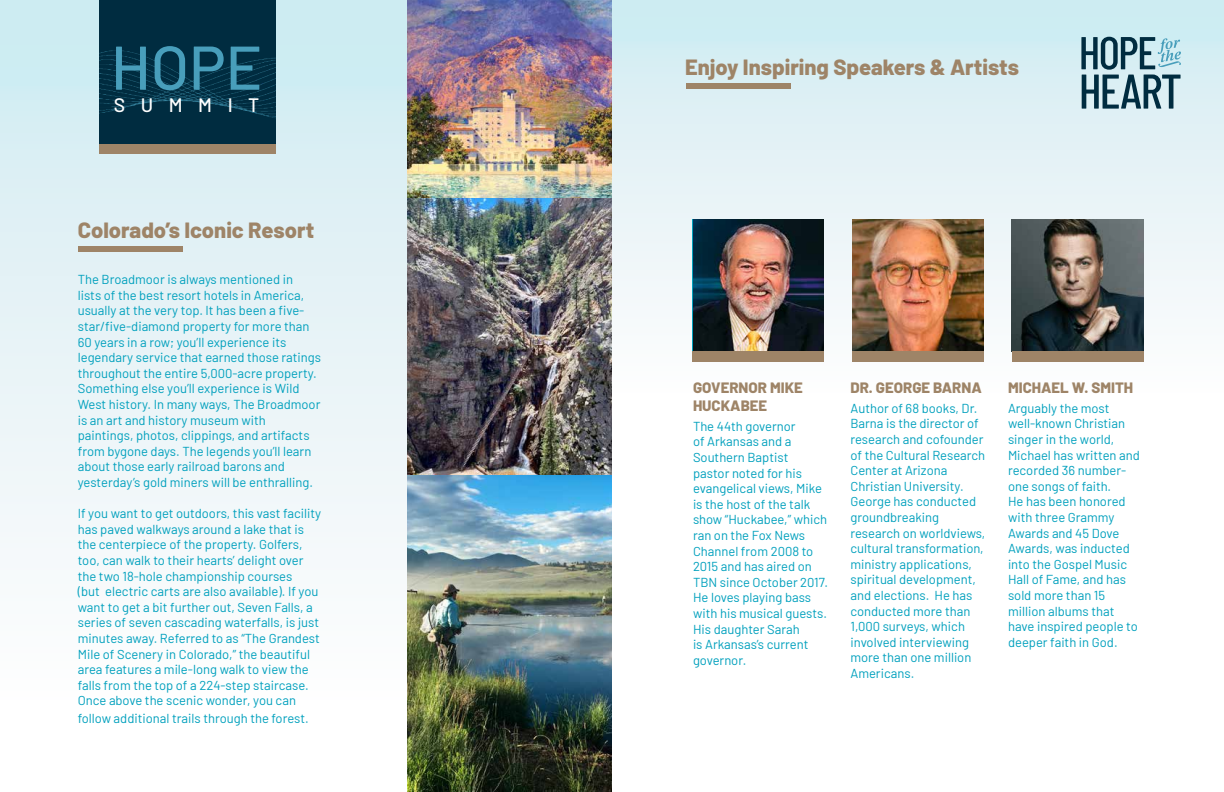
<style>
.page{position:relative;width:1224px;height:792px;background:#fff}
.page>*{position:absolute;margin:0;border:0;box-sizing:border-box;transform-origin:0 0}
.t1{font:500 61.6px "Barlow";color:#489ebb}
.t2{font:800 22px "Barlow";color:#9e8467}
.t3{font:500 19.4px "Barlow";letter-spacing:.8em;color:#fff}
.t4{font:800 15px/18px "Barlow";color:#9e8467}
.t5{font:13px/15.6px "Barlow";color:#00a0bd}
</style>
<div class="page">
<div style="left:0;top:0;width:409px;height:702px;background:linear-gradient(to bottom,#cdebf1,#fffdfd)"></div>
<img style="left:408px;top:0;width:204px;height:198px">
<img style="left:408px;top:198px;width:204px;height:277px">
<img style="left:408px;top:475px;width:204px;height:317px">
<div style="left:612px;top:0;width:612px;height:394px;background:linear-gradient(to bottom,#cfebf1,#fefcfd)"></div>
<img style="left:693px;top:220px;width:131px;height:131px">
<img style="left:852px;top:220px;width:132px;height:131px">
<img style="left:1012px;top:220px;width:131px;height:131px">
<img style="left:99px;top:0;width:176px;height:144px">
<div style="left:99px;top:144px;width:176px;height:10px;background:#9e8467"></div>
<svg style="left:1081px;top:37px;width:100px;height:72px;background:#84a4af"></svg>
<div style="left:693px;top:351px;width:131px;height:10px;background:#9e8467"></div>
<div style="left:852px;top:351px;width:132px;height:10px;background:#9e8467"></div>
<div style="left:1012px;top:351px;width:131px;height:10px;background:#9e8467"></div>
<div style="left:78px;top:246px;width:105px;height:6px;background:#9e8467"></div>
<div style="left:686px;top:83px;width:104px;height:6px;background:#9e8467"></div>
<h1 class="t1" style="left:111px;top:23px;width:153px">HOPE</h1>
<h3 class="t3" style="left:114px;top:91px;width:147px">SUMMIT</h3>
<h2 class="t2" style="left:78px;top:214px;width:238px">Colorado’s Iconic Resort</h2>
<p class="t5" style="left:78px;top:271px;width:245px">The Broadmoor is always mentioned in<br>lists of the best resort hotels in America, usually at the very top. It has been a five&shy;star/five-diamond property for more than 60 years in a row; you’ll experience its legendary service that earned those ratings throughout the entire 5,000-acre property.<br>Something else you’ll experience is Wild West history. In many ways, The Broadmoor is an art and history museum with paintings, photos, clippings, and artifacts from bygone days. The legends you’ll learn about those early railroad barons and yesterday’s gold miners will be enthralling.</p>
<p class="t5" style="left:78px;top:505px;width:245px">If you want to get outdoors, this vast facility has paved walkways around a lake that is the centerpiece of the property. Golfers, too, can walk to their hearts’ delight over the two 18-hole championship courses<br>(but electric carts are also available). If you want to get a bit further out, Seven Falls, a series of seven cascading waterfalls, is just minutes away. Referred to as “The Grandest Mile of Scenery in Colorado,” the beautiful area features a mile-long walk to view the falls from the top of a 224-step staircase.<br>Once above the scenic wonder, you can</p>
<p class="t5" style="left:78px;top:709px;width:233px">follow additional trails through the forest.</p>
<h2 class="t2" style="left:685px;top:50px;width:335px">Enjoy Inspiring Speakers &amp; Artists</h2>
<p class="t4" style="left:693px;top:377px;width:111px">GOVERNOR MIKE<br>HUCKABEE</p>
<p class="t5" style="left:693px;top:417px;width:136px">The 44th governor<br>of Arkansas and a<br>Southern Baptist pastor noted for his evangelical views, Mike is the host of the talk show “Huckabee,” which ran on the Fox News<br>Channel from 2008 to<br>2015 and has aired on<br>TBN since October 2017.<br>He loves playing bass with his musical guests.<br>His daughter Sarah<br>is Arkansas’s current governor.</p>
<p class="t4" style="left:850px;top:377px;width:133px">DR. GEORGE BARNA</p>
<p class="t5" style="left:850px;top:399px;width:136px">Author of 68 books, Dr.<br>Barna is the director of research and cofounder of the Cultural Research<br>Center at Arizona<br>Christian University.<br>George has conducted groundbreaking research on worldviews, cultural transformation, ministry applications, spiritual development, and elections. He has conducted more than<br>1,000 surveys, which involved interviewing more than one million<br>Americans.</p>
<p class="t4" style="left:1008px;top:377px;width:127px">MICHAEL W. SMITH</p>
<p class="t5" style="left:1008px;top:399px;width:133px">Arguably the most well-known Christian singer in the world,<br>Michael has written and recorded 36 number&shy;one songs of faith.<br>He has been honored with three Grammy<br>Awards and 45 Dove<br>Awards, was inducted into the Gospel Music<br>Hall of Fame, and has sold more than 15 million albums that have inspired people to deeper faith in God.</p>
</div>
